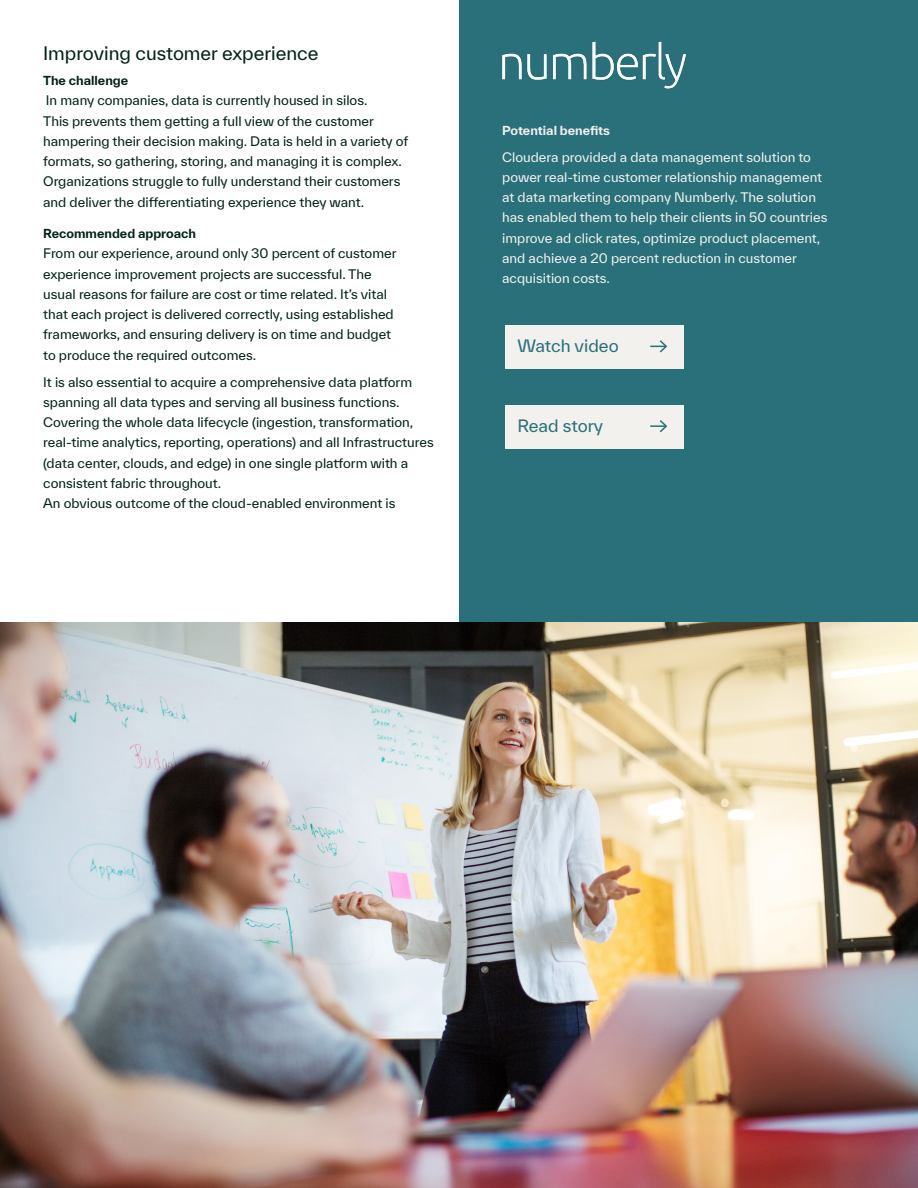
<style>
.page{position:relative;width:918px;height:1188px;background:#fff}
.page>*{position:absolute;margin:0;border:0;box-sizing:border-box;transform-origin:0 0}
.t1{font:18px "TWK Everett";color:#042315}
.t2{font:16.5px "TWK Everett";color:#29707a}
.t3{font:12.75px/20.2px "TWK Everett";color:#042315}
.t4{font:12.75px/20.2px "TWK Everett";color:#f2f1ee}
.t5{font:700 12px "TWK Everett";color:#042315}
.t6{font:700 12px "TWK Everett";color:#f2f1ee}
</style>
<div class="page">
<div style="left:459px;top:0;width:459px;height:623px;background:#29707a"></div>
<img style="left:502px;top:41px;width:184px;height:48px">
<img style="left:0;top:623px;width:918px;height:565px">
<div style="left:505px;top:325px;width:179px;height:43px;background:#f2f1ee"></div>
<svg style="left:650px;top:340px;width:17px;height:13px"></svg>
<div style="left:505px;top:405px;width:179px;height:43px;background:#f2f1ee"></div>
<svg style="left:650px;top:420px;width:17px;height:13px"></svg>
<h1 class="t1" style="left:43px;top:41px;width:277px">Improving customer experience</h1>
<p class="t5" style="left:43px;top:72px;width:87px">The challenge</p>
<p class="t3" style="left:43px;top:90px;width:366px">In many companies, data is currently housed in silos.<br>This prevents them getting a full view of the customer hampering their decision making. Data is held in a variety of formats, so gathering, storing, and managing it is complex.<br>Organizations struggle to fully understand their customers and deliver the differentiating experience they want.</p>
<p class="t5" style="left:43px;top:225px;width:154px">Recommended approach</p>
<p class="t3" style="left:43px;top:243px;width:355px">From our experience, around only 30 percent of customer experience improvement projects are successful. The usual reasons for failure are cost or time related. It’s vital that each project is delivered correctly, using established frameworks, and ensuring delivery is on time and budget to produce the required outcomes.</p>
<p class="t3" style="left:43px;top:371px;width:392px">It is also essential to acquire a comprehensive data platform spanning all data types and serving all business functions.<br>Covering the whole data lifecycle (ingestion, transformation, real-time analytics, reporting, operations) and all Infrastructures (data center, clouds, and edge) in one single platform with a consistent fabric throughout.<br>An obvious outcome of the cloud-enabled environment is</p>
<p class="t6" style="left:502px;top:121px;width:109px">Potential benefits</p>
<p class="t4" style="left:502px;top:146px;width:327px">Cloudera provided a data management solution to power real-time customer relationship management at data marketing company Numberly. The solution has enabled them to help their clients in 50 countries improve ad click rates, optimize product placement, and achieve a 20 percent reduction in customer acquisition costs.</p>
<p class="t2" style="left:517px;top:334px;width:103px">Watch video</p>
<p class="t2" style="left:517px;top:414px;width:87px">Read story</p>
</div>
